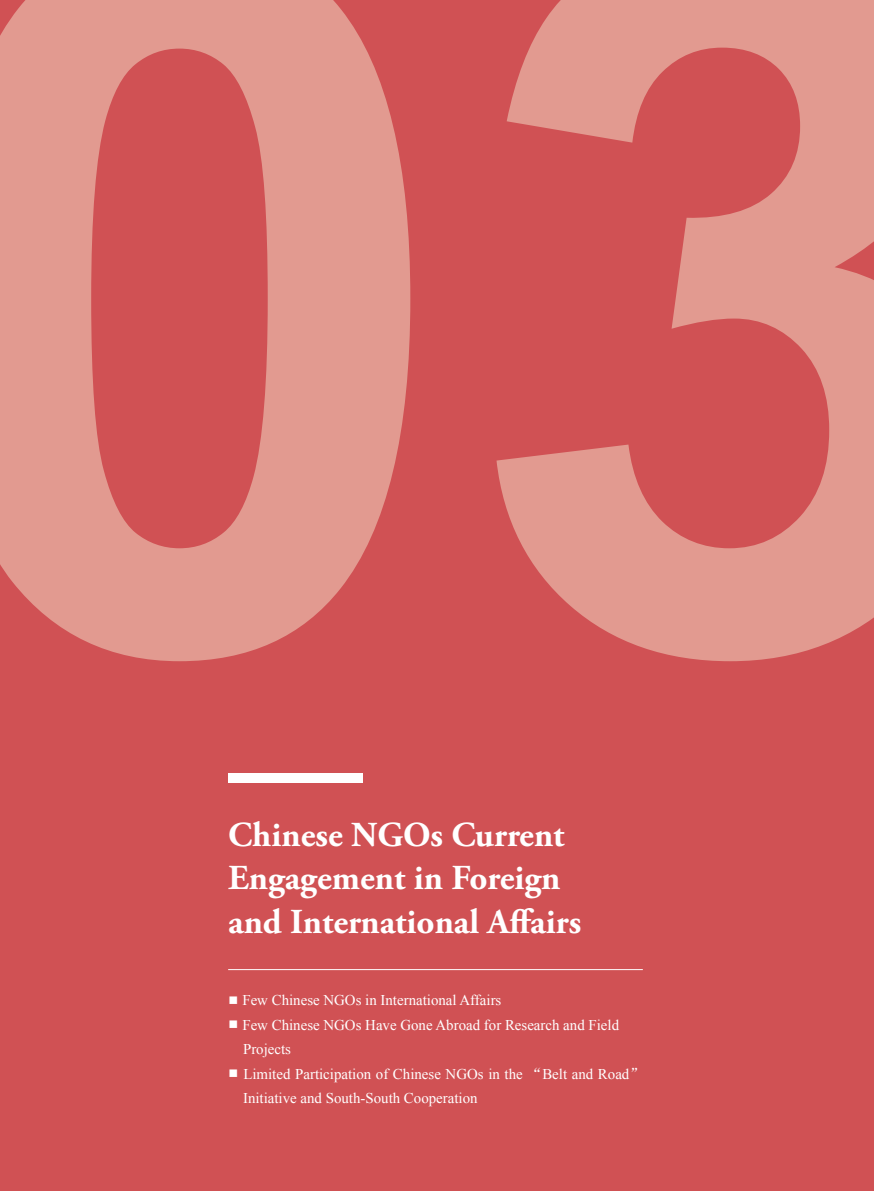
<style>
.page{position:relative;width:874px;height:1191px;background:#fff}
.page>*{position:absolute;margin:0;border:0;box-sizing:border-box;transform-origin:0 0}
.t1{font:700 992.25px "Arial";color:#e29a90}
.t2{font:700 35px/43.8px "Adobe Garamond Pro";color:#fff}
.t3{font:14.88px/24.5px "Times New Roman";color:#fff}
.s1{font-family:"N Sim Sun";font-size:10.5px}
.s2{font-family:"N Sim Sun"}
</style>
<div class="page">
<div style="left:0;top:0;width:873px;height:1191px;background:#d05154"></div>
<hr style="left:228px;top:969px;width:414px;height:1px;background:#fff">
<div style="left:228px;top:773px;width:134px;height:10px;background:#fff"></div>
<h1 class="t1" style="left:-93px;top:-249px;width:1105px">03</h1>
<h2 class="t2" style="left:228px;top:813px;width:354px">Chinese NGOs Current<br>Engagement in Foreign and International Affairs</h2>
<p class="t3" style="left:228px;top:988px;width:274px"><span class="s1">■</span> Few Chinese NGOs in International Affairs</p>
<p class="t3" style="left:243px;top:1012px;width:377px;text-indent:-15px"><span class="s1">■</span> Few Chinese NGOs Have Gone Abroad for Research and Field<br>Projects</p>
<p class="t3" style="left:243px;top:1061px;width:402px;text-indent:-15px"><span class="s1">■</span> Limited Participation of Chinese NGOs in the <span class="s2">“</span>Belt and Road<span class="s2">”<br></span>Initiative and South-South Cooperation</p>
</div>
